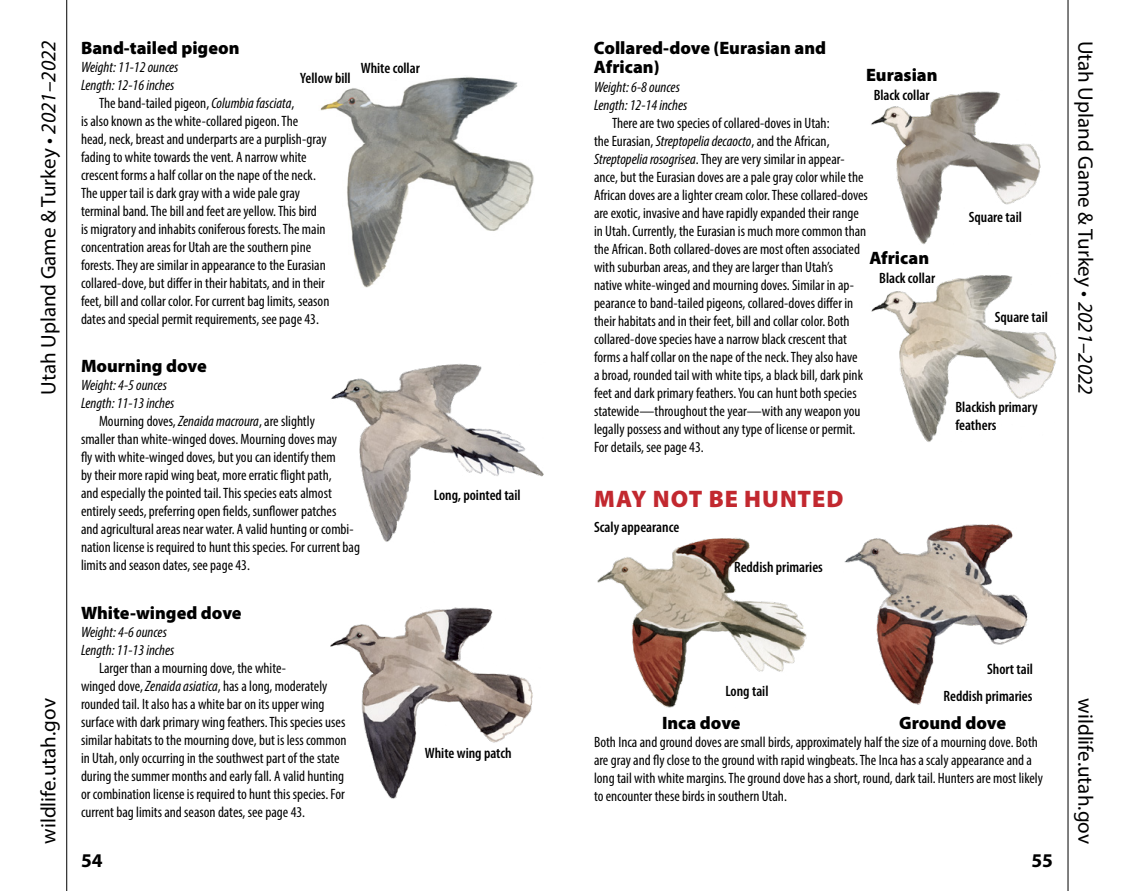
<style>
.page{position:relative;width:1134px;height:891px;background:#fff}
.page>*{position:absolute;margin:0;border:0;box-sizing:border-box;transform-origin:0 0}
.t1{font:900 24px "Myriad Pro";letter-spacing:.04em;color:#c2282f}
.t2{font:21px "Myriad Pro";color:#000}
.t3{font:700 19.5px "Myriad Pro";color:#000}
.t4{font:900 18px/19.5px "Myriad Pro";color:#000}
.t5{font:condensed 15px/18px "Myriad Pro";color:#000}
.t6{font:600 condensed 15px/18px "Myriad Pro";color:#000}
.t7{font:italic condensed 15px/18px "Myriad Pro";color:#000}
.s1{font-style:italic}
</style>
<div class="page">
<hr style="left:66px;top:0;width:1px;height:891px;background:#000">
<hr style="left:1068px;top:0;width:1px;height:891px;background:#000">
<img style="left:330px;top:607px;width:203px;height:192px">
<img style="left:331px;top:364px;width:213px;height:178px">
<img style="left:320px;top:77px;width:214px;height:211px">
<img style="left:597px;top:538px;width:210px;height:170px">
<img style="left:844px;top:524px;width:184px;height:181px">
<img style="left:871px;top:275px;width:186px;height:167px">
<img style="left:871px;top:91px;width:170px;height:154px">
<h2 class="t2" style="left:35px;top:395px;width:356px;rotate:-90deg">Utah Upland Game &amp; Turkey • <span class="s1">2021–2022</span></h2>
<h2 class="t2" style="left:1099px;top:40px;width:356px;rotate:90deg">Utah Upland Game &amp; Turkey • <span class="s1">2021–2022</span></h2>
<p class="t4" style="left:594px;top:38px;width:234px">Collared-dove (Eurasian and<br>African)</p>
<p class="t7" style="left:594px;top:77px;width:95px">Weight: 6-8 ounces<br>Length: 12-14 inches</p>
<p class="t5" style="left:594px;top:113px;width:275px;text-indent:18px">There are two species of collared-doves in Utah:<br>the Eurasian, <span class="s1">Streptopelia decaocto</span>, and the African, <span class="s1">Streptopelia rosogrisea</span>. They are very similar in appear&shy;ance, but the Eurasian doves are a pale gray color while the African doves are a lighter cream color. These collared-doves are exotic, invasive and have rapidly expanded their range in Utah. Currently, the Eurasian is much more common than the African. Both collared-doves are most often associated with suburban areas, and they are larger than Utah’s<br>native white-winged and mourning doves. Similar in ap&shy;pearance to band-tailed pigeons, collared-doves differ in their habitats and in their feet, bill and collar color. Both collared-dove species have a narrow black crescent that forms a half collar on the nape of the neck. They also have<br>a broad, rounded tail with white tips, a black bill, dark pink feet and dark primary feathers. You can hunt both species statewide—throughout the year—with any weapon you legally possess and without any type of license or permit.<br>For details, see page 43.</p>
<h1 class="t1" style="left:594px;top:485px;width:251px">MAY NOT BE HUNTED</h1>
<p class="t4" style="left:81px;top:38px;width:160px">Band-tailed pigeon</p>
<p class="t7" style="left:81px;top:58px;width:99px">Weight: 11-12 ounces</p>
<p class="t7" style="left:81px;top:76px;width:95px">Length: 12-16 inches</p>
<p class="t5" style="left:99px;top:94px;width:197px">The band-tailed pigeon, <span class="s1">Columbia fasciata</span>,</p>
<p class="t5" style="left:81px;top:112px;width:219px">is also known as the white-collared pigeon. The</p>
<p class="t5" style="left:81px;top:130px;width:247px">head, neck, breast and underparts are a purplish-gray</p>
<p class="t5" style="left:81px;top:148px;width:227px">fading to white towards the vent. A narrow white</p>
<p class="t5" style="left:81px;top:166px;width:236px">crescent forms a half collar on the nape of the neck.</p>
<p class="t5" style="left:81px;top:184px;width:221px">The upper tail is dark gray with a wide pale gray</p>
<p class="t5" style="left:81px;top:202px;width:237px">terminal band. The bill and feet are yellow. This bird</p>
<p class="t5" style="left:81px;top:220px;width:246px">is migratory and inhabits coniferous forests. The main</p>
<p class="t5" style="left:81px;top:238px;width:232px">concentration areas for Utah are the southern pine</p>
<p class="t5" style="left:81px;top:256px;width:246px">forests. They are similar in appearance to the Eurasian</p>
<p class="t5" style="left:81px;top:274px;width:246px">collared-dove, but differ in their habitats, and in their</p>
<p class="t5" style="left:81px;top:292px;width:250px">feet, bill and collar color. For current bag limits, season</p>
<p class="t5" style="left:81px;top:310px;width:240px">dates and special permit requirements, see page 43.</p>
<p class="t4" style="left:81px;top:357px;width:127px">Mourning dove</p>
<p class="t7" style="left:81px;top:376px;width:87px">Weight: 4-5 ounces</p>
<p class="t7" style="left:81px;top:394px;width:95px">Length: 11-13 inches</p>
<p class="t5" style="left:99px;top:412px;width:217px">Mourning doves, <span class="s1">Zenaida macroura</span>, are slightly</p>
<p class="t5" style="left:81px;top:430px;width:257px">smaller than white-winged doves. Mourning doves may</p>
<p class="t5" style="left:81px;top:448px;width:256px">fly with white-winged doves, but you can identify them</p>
<p class="t5" style="left:81px;top:466px;width:252px">by their more rapid wing beat, more erratic flight path,</p>
<p class="t5" style="left:81px;top:484px;width:252px">and especially the pointed tail. This species eats almost</p>
<p class="t5" style="left:81px;top:502px;width:257px">entirely seeds, preferring open fields, sunflower patches</p>
<p class="t5" style="left:81px;top:520px;width:274px">and agricultural areas near water. A valid hunting or combi-</p>
<p class="t5" style="left:81px;top:538px;width:281px">nation license is required to hunt this species. For current bag</p>
<p class="t5" style="left:81px;top:556px;width:170px">limits and season dates, see page 43.</p>
<p class="t4" style="left:81px;top:603px;width:162px">White-winged dove</p>
<p class="t7" style="left:81px;top:622px;width:95px">Weight: 4-6 ounces<br>Length: 11-13 inches</p>
<p class="t5" style="left:81px;top:658px;width:267px;text-indent:18px">Larger than a mourning dove, the white-<br>winged dove, <span class="s1">Zenaida asiatica</span>, has a long, moderately rounded tail. It also has a white bar on its upper wing surface with dark primary wing feathers. This species uses similar habitats to the mourning dove, but is less common in Utah, only occurring in the southwest part of the state during the summer months and early fall. A valid hunting or combination license is required to hunt this species. For current bag limits and season dates, see page 43.</p>
<p class="t6" style="left:361px;top:59px;width:61px">White collar</p>
<p class="t4" style="left:866px;top:66px;width:73px">Eurasian</p>
<p class="t6" style="left:300px;top:69px;width:52px">Yellow bill</p>
<p class="t6" style="left:874px;top:87px;width:57px">Black collar</p>
<p class="t6" style="left:969px;top:209px;width:55px">Square tail</p>
<p class="t4" style="left:869px;top:248px;width:61px">African</p>
<p class="t6" style="left:879px;top:269px;width:57px">Black collar</p>
<p class="t6" style="left:995px;top:308px;width:55px">Square tail</p>
<p class="t6" style="left:955px;top:398px;width:84px">Blackish primary feathers</p>
<p class="t6" style="left:434px;top:486px;width:89px">Long, pointed tail</p>
<p class="t6" style="left:594px;top:519px;width:87px">Scaly appearance</p>
<p class="t6" style="left:734px;top:559px;width:90px">Reddish primaries</p>
<p class="t6" style="left:987px;top:660px;width:47px">Short tail</p>
<p class="t6" style="left:725px;top:682px;width:45px">Long tail</p>
<p class="t6" style="left:944px;top:687px;width:90px">Reddish primaries</p>
<h2 class="t2" style="left:35px;top:844px;width:147px;rotate:-90deg">wildlife.utah.gov</h2>
<h2 class="t2" style="left:1099px;top:698px;width:147px;rotate:90deg">wildlife.utah.gov</h2>
<h3 class="t3" style="left:1031px;top:848px;width:23px">55</h3>
<p class="t4" style="left:899px;top:714px;width:109px">Ground dove</p>
<p class="t4" style="left:662px;top:714px;width:80px">Inca dove</p>
<p class="t5" style="left:594px;top:733px;width:450px">Both Inca and ground doves are small birds, approximately half the size of a mourning dove. Both are gray and fly close to the ground with rapid wingbeats. The Inca has a scaly appearance and a long tail with white margins. The ground dove has a short, round, dark tail. Hunters are most likely to encounter these birds in southern Utah.</p>
<p class="t6" style="left:425px;top:744px;width:88px">White wing patch</p>
<h3 class="t3" style="left:81px;top:848px;width:23px">54</h3>
</div>
